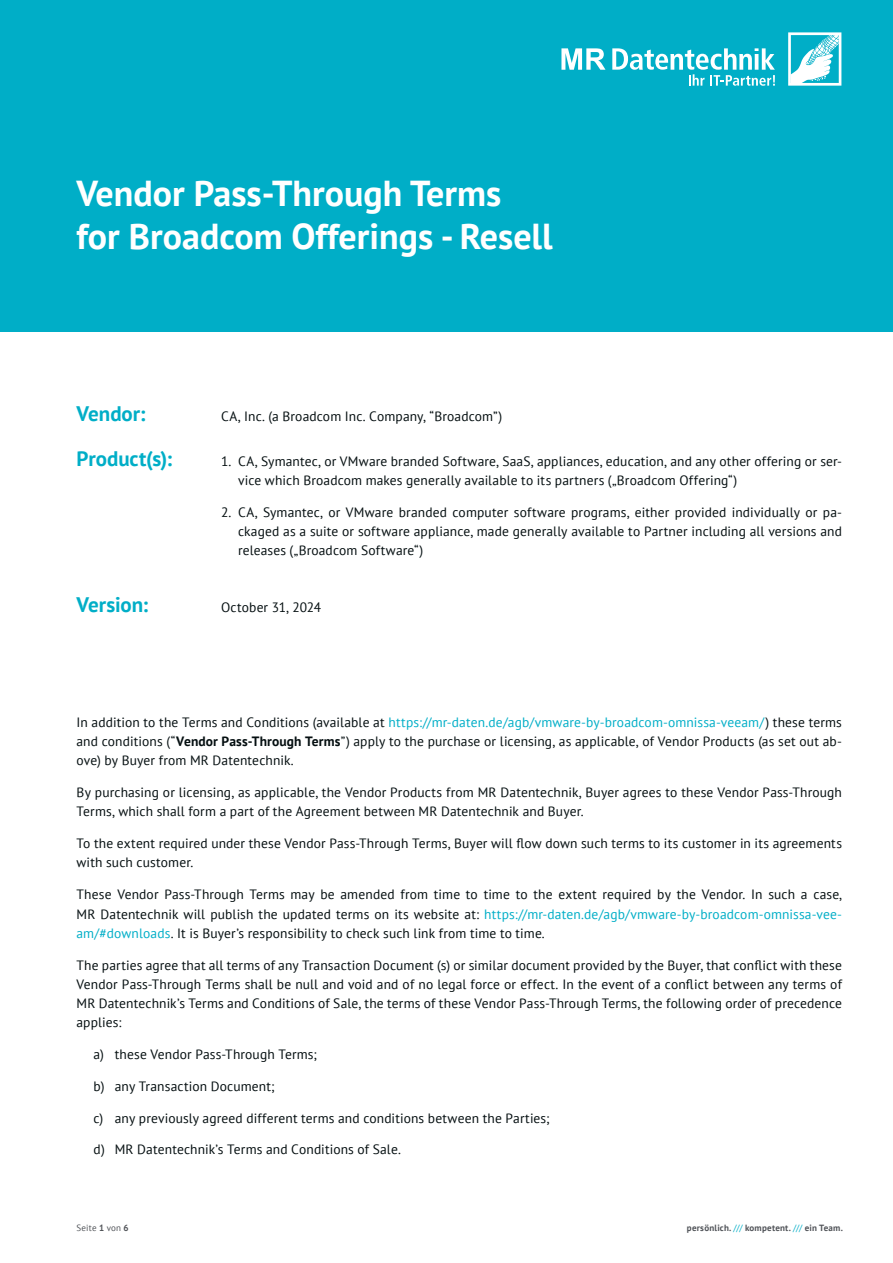
<style>
.page{position:relative;width:893px;height:1263px;background:#fff}
.page>*{position:absolute;margin:0;border:0;box-sizing:border-box;transform-origin:0 0}
.t1{font:700 36px/43.2px "PT Sans";color:#fff}
.t2{font:700 21px "PT Sans";letter-spacing:-.005em;color:#00aec7}
.t3{font:13.5px/19.2px "PT Sans";letter-spacing:.01em;color:#040e10;text-align:justify}
.t4{font:700 9px "PT Sans";letter-spacing:.025em;color:#505358}
.t5{font:9px "PT Sans";letter-spacing:.025em;color:#505358}
.s1{color:#00aec7}
.s2{font-weight:700}
.s3{font-weight:400;color:#00aec7}
</style>
<div class="page">
<div style="left:0;top:0;width:893px;height:332px;background:#00aec7"></div>
<svg style="left:561px;top:48px;width:44px;height:22px"></svg>
<svg style="left:612px;top:32px;width:230px;height:54px"></svg>
<h1 class="t1" style="left:77px;top:171px;width:478px">Vendor Pass-Through Terms for Broadcom Offerings - Resell</h1>
<h2 class="t2" style="left:77px;top:400px;width:70px">Vendor:</h2>
<p class="t3" style="left:221px;top:406px;width:282px">CA, Inc. (a Broadcom Inc. Company, “Broadcom”)</p>
<h2 class="t2" style="left:77px;top:444px;width:97px">Product(s):</h2>
<h2 class="t2" style="left:77px;top:591px;width:73px">Version:</h2>
<p class="t3" style="left:238px;top:451px;width:605px;text-indent:-17px">1. CA, Symantec, or VMware branded Software, SaaS, appliances, education, and any other offering or ser&shy;vice which Broadcom makes generally available to its partners („Broadcom Offering“)</p>
<p class="t3" style="left:238px;top:502px;width:605px;text-indent:-17px">2. CA, Symantec, or VMware branded computer software programs, either provided individually or pa&shy;ckaged as a suite or software appliance, made generally available to Partner including all versions and releases („Broadcom Software“)</p>
<p class="t3" style="left:221px;top:598px;width:101px">October 31, 2024</p>
<p class="t3" style="left:77px;top:712px;width:767px">In addition to the Terms and Conditions (available at <span class="s1">https://mr-daten.de/agb/vmware-by-broadcom-omnissa-veeam/</span>) these terms and conditions (“<span class="s2">Vendor Pass-Through Terms</span>”) apply to the purchase or licensing, as applicable, of Vendor Products (as set out ab&shy;ove) by Buyer from MR Datentechnik.</p>
<p class="t3" style="left:77px;top:783px;width:767px">By purchasing or licensing, as applicable, the Vendor Products from MR Datentechnik, Buyer agrees to these Vendor Pass-Through<br>Terms, which shall form a part of the Agreement between MR Datentechnik and Buyer.</p>
<p class="t3" style="left:77px;top:834px;width:767px">To the extent required under these Vendor Pass-Through Terms, Buyer will flow down such terms to its customer in its agreements with such customer.</p>
<p class="t3" style="left:77px;top:885px;width:767px">These Vendor Pass-Through Terms may be amended from time to time to the extent required by the Vendor. In such a case, MR Datentechnik will publish the updated terms on its website at: <span class="s1">https://mr-daten.de/agb/vmware-by-broadcom-omnissa-vee&shy;am/#downloads</span>. It is Buyer’s responsibility to check such link from time to time.</p>
<p class="t3" style="left:77px;top:955px;width:767px">The parties agree that all terms of any Transaction Document (s) or similar document provided by the Buyer, that conflict with these Vendor Pass-Through Terms shall be null and void and of no legal force or effect. In the event of a conflict between any terms of MR Datentechnik’s Terms and Conditions of Sale, the terms of these Vendor Pass-Through Terms, the following order of precedence applies:</p>
<p class="t3" style="left:94px;top:1044px;width:225px">a) these Vendor Pass-Through Terms;</p>
<p class="t3" style="left:94px;top:1076px;width:183px">b) any Transaction Document;</p>
<p class="t3" style="left:94px;top:1108px;width:458px">c) any previously agreed different terms and conditions between the Parties;</p>
<p class="t3" style="left:94px;top:1140px;width:309px">d) MR Datentechnik’s Terms and Conditions of Sale.</p>
<p class="t5" style="left:77px;top:1222px;width:54px">Seite <span class="s2">1</span> von <span class="s2">6</span></p>
<p class="t4" style="left:687px;top:1222px;width:158px">persönlich. <span class="s3">///</span> kompetent. <span class="s3">///</span> ein Team.</p>
</div>
